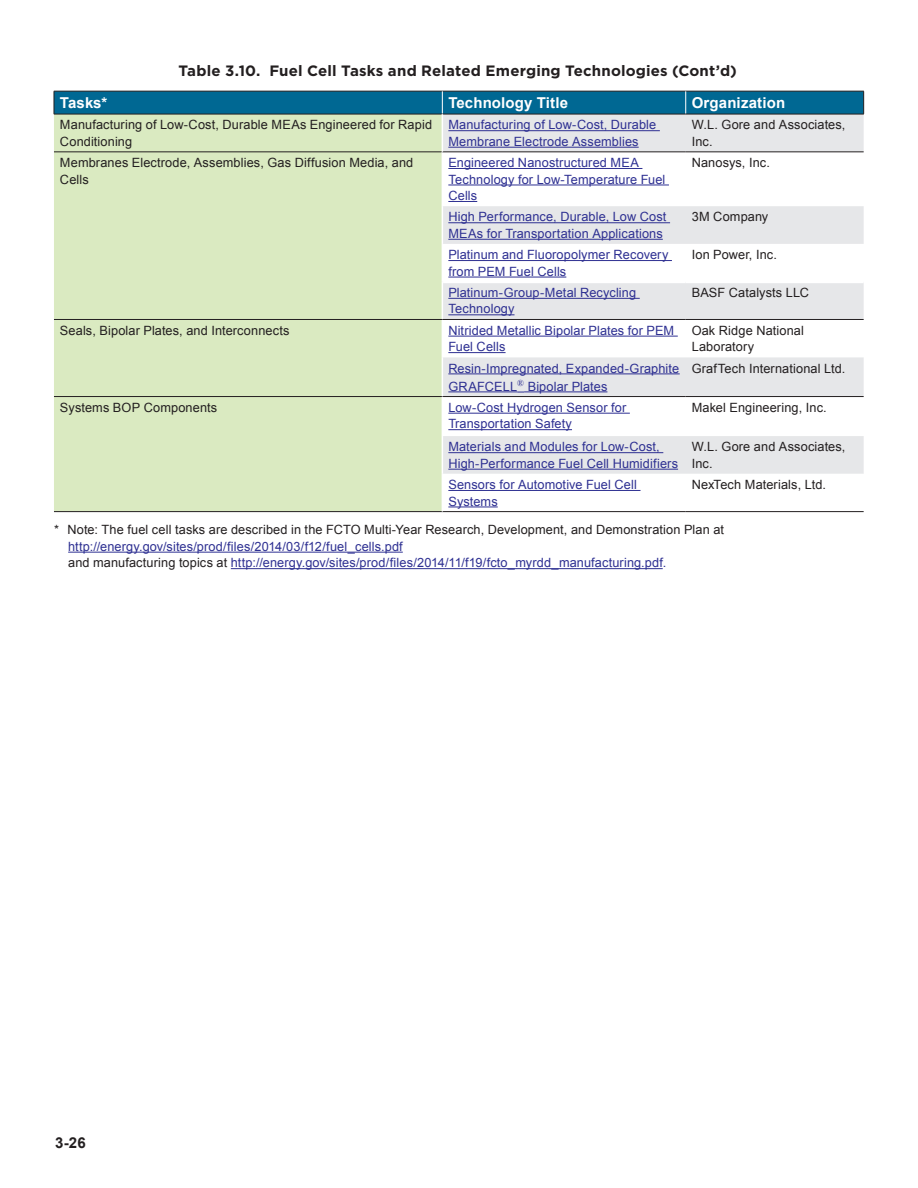
<style>
.page{position:relative;width:918px;height:1188px;background:#fff}
.page>*{position:absolute;margin:0;border:0;box-sizing:border-box;transform-origin:0 0}
.figure_text{font:700 15px "Gotham";letter-spacing:.01em;color:#231f20}
.table_header{font:700 15px "Arial";letter-spacing:.01em;color:#fff}
.t1{font:700 15px "Arial";color:#231f20}
.figure_text-2{font:12.75px/16.5px "Arial";letter-spacing:.01em;color:#2e3092}
.figure_text-3{font:12.75px/16.5px "Arial";letter-spacing:.01em;color:#231f20}
.description_text{font:12.75px "Arial";letter-spacing:.01em;color:#2e3092}
.description_text-2{font:12.75px "Arial";letter-spacing:.01em;color:#231f20}
.s1{color:#231f20}
</style>
<div class="page">
<hr style="left:68px;top:552px;width:335px;height:1px;background:#2e3092">
<hr style="left:231px;top:568px;width:432px;height:1px;background:#2e3092">
<div style="left:54px;top:115px;width:388px;height:396px;background:#daeac1"></div>
<div style="left:443px;top:115px;width:421px;height:37px;background:#e6e7e9"></div>
<svg style="left:443px;top:168px;width:421px;height:340px"></svg>
<svg style="left:54px;top:91px;width:810px;height:23px;background:#02658d"></svg>
<hr style="left:54px;top:114px;width:388px;height:1px;background:#231f20">
<hr style="left:442px;top:114px;width:244px;height:1px;background:#231f20">
<hr style="left:686px;top:114px;width:178px;height:1px;background:#231f20">
<hr style="left:443px;top:280px;width:243px;height:3px;background:#fff">
<hr style="left:686px;top:280px;width:178px;height:3px;background:#fff">
<hr style="left:54px;top:396px;width:388px;height:1px;background:#231f20">
<hr style="left:54px;top:511px;width:388px;height:1px;background:#231f20">
<hr style="left:54px;top:152px;width:388px;height:1px;background:#231f20">
<hr style="left:54px;top:319px;width:388px;height:1px;background:#231f20">
<hr style="left:442px;top:152px;width:244px;height:1px;background:#231f20">
<hr style="left:686px;top:152px;width:178px;height:1px;background:#231f20">
<hr style="left:442px;top:396px;width:244px;height:1px;background:#231f20">
<hr style="left:686px;top:396px;width:178px;height:1px;background:#231f20">
<hr style="left:442px;top:114px;width:1px;height:38px;background:#fff">
<hr style="left:442px;top:511px;width:244px;height:1px;background:#231f20">
<hr style="left:686px;top:511px;width:178px;height:1px;background:#231f20">
<hr style="left:442px;top:319px;width:244px;height:1px;background:#231f20">
<hr style="left:686px;top:319px;width:178px;height:1px;background:#231f20">
<hr style="left:448px;top:130px;width:212px;height:1px;background:#2e3092">
<hr style="left:448px;top:147px;width:191px;height:1px;background:#2e3092">
<hr style="left:448px;top:168px;width:194px;height:1px;background:#2e3092">
<hr style="left:448px;top:185px;width:221px;height:1px;background:#2e3092">
<svg style="left:448px;top:201px;width:29px;height:1px"></svg>
<hr style="left:448px;top:222px;width:222px;height:1px;background:#2e3092">
<hr style="left:448px;top:239px;width:215px;height:1px;background:#2e3092">
<hr style="left:448px;top:260px;width:224px;height:1px;background:#2e3092">
<hr style="left:448px;top:277px;width:118px;height:1px;background:#2e3092">
<hr style="left:448px;top:298px;width:192px;height:1px;background:#2e3092">
<hr style="left:448px;top:314px;width:67px;height:1px;background:#2e3092">
<hr style="left:448px;top:336px;width:230px;height:1px;background:#2e3092">
<hr style="left:448px;top:352px;width:58px;height:1px;background:#2e3092">
<hr style="left:448px;top:373px;width:232px;height:1px;background:#2e3092">
<hr style="left:448px;top:391px;width:69px;height:1px;background:#2e3092">
<hr style="left:524px;top:391px;width:83px;height:1px;background:#2e3092">
<hr style="left:448px;top:413px;width:182px;height:1px;background:#2e3092">
<hr style="left:448px;top:429px;width:124px;height:1px;background:#2e3092">
<hr style="left:448px;top:452px;width:215px;height:1px;background:#2e3092">
<hr style="left:448px;top:469px;width:230px;height:1px;background:#2e3092">
<hr style="left:448px;top:490px;width:193px;height:1px;background:#2e3092">
<hr style="left:448px;top:506px;width:50px;height:1px;background:#2e3092">
<p class="figure_text" style="left:179px;top:61px;width:560px">Table 3.10. Fuel Cell Tasks and Related Emerging Technologies (Cont’d)</p>
<p class="table_header" style="left:60px;top:93px;width:49px">Tasks*</p>
<p class="table_header" style="left:448px;top:93px;width:121px">Technology Title</p>
<p class="table_header" style="left:692px;top:93px;width:95px">Organization</p>
<p class="figure_text-3" style="left:60px;top:117px;width:374px">Manufacturing of Low-Cost, Durable MEAs Engineered for Rapid<br>Conditioning</p>
<p class="figure_text-2" style="left:448px;top:117px;width:209px">Manufacturing of Low-Cost, Durable<br>Membrane Electrode Assemblies</p>
<p class="figure_text-3" style="left:692px;top:117px;width:155px">W.L. Gore and Associates,<br>Inc.</p>
<p class="figure_text-3" style="left:60px;top:155px;width:355px">Membranes Electrode, Assemblies, Gas Diffusion Media, and<br>Cells</p>
<p class="figure_text-2" style="left:448px;top:155px;width:219px">Engineered Nanostructured MEA<br>Technology for Low-Temperature Fuel<br>Cells</p>
<p class="figure_text-3" style="left:692px;top:155px;width:80px">Nanosys, Inc.</p>
<p class="figure_text-2" style="left:448px;top:209px;width:220px">High Performance, Durable, Low Cost<br>MEAs for Transportation Applications</p>
<p class="figure_text-3" style="left:692px;top:209px;width:78px">3M Company</p>
<p class="figure_text-2" style="left:448px;top:247px;width:222px">Platinum and Fluoropolymer Recovery from PEM Fuel Cells</p>
<p class="figure_text-3" style="left:692px;top:247px;width:87px">Ion Power, Inc.</p>
<p class="figure_text-2" style="left:448px;top:284px;width:189px">Platinum-Group-Metal Recycling<br>Technology</p>
<p class="figure_text-3" style="left:692px;top:284px;width:119px">BASF Catalysts LLC</p>
<p class="figure_text-3" style="left:60px;top:322px;width:231px">Seals, Bipolar Plates, and Interconnects</p>
<p class="figure_text-2" style="left:448px;top:322px;width:227px">Nitrided Metallic Bipolar Plates for PEM<br>Fuel Cells</p>
<p class="figure_text-3" style="left:692px;top:322px;width:114px">Oak Ridge National<br>Laboratory</p>
<p class="figure_text-2" style="left:448px;top:359px;width:232px;line-height:18px">Resin-Impregnated, Expanded-Graphite<br>GRAFCELL<sup>®</sup> Bipolar Plates</p>
<p class="figure_text-3" style="left:692px;top:360px;width:155px">GrafTech International Ltd.</p>
<p class="figure_text-3" style="left:60px;top:399px;width:159px">Systems BOP Components</p>
<p class="figure_text-2" style="left:448px;top:399px;width:179px">Low-Cost Hydrogen Sensor for<br>Transportation Safety</p>
<p class="figure_text-3" style="left:692px;top:399px;width:137px">Makel Engineering, Inc.</p>
<p class="figure_text-2" style="left:448px;top:439px;width:231px">Materials and Modules for Low-Cost,<br>High-Performance Fuel Cell Humidifiers</p>
<p class="figure_text-3" style="left:692px;top:439px;width:155px">W.L. Gore and Associates,<br>Inc.</p>
<p class="figure_text-2" style="left:448px;top:477px;width:190px">Sensors for Automotive Fuel Cell<br>Systems</p>
<p class="figure_text-3" style="left:692px;top:477px;width:136px">NexTech Materials, Ltd.</p>
<p class="description_text-2" style="left:54px;top:521px;width:672px">* Note: The fuel cell tasks are described in the FCTO Multi-Year Research, Development, and Demonstration Plan at</p>
<p class="description_text" style="left:68px;top:538px;width:336px">http://energy.gov/sites/prod/files/2014/03/f12/fuel_cells.pdf</p>
<p class="description_text" style="left:68px;top:554px;width:600px"><span class="s1">and manufacturing topics at</span> http://energy.gov/sites/prod/files/2014/11/f19/fcto_myrdd_manufacturing.pdf.</p>
<p class="t1" style="left:55px;top:1132px;width:32px">3-26</p>
</div>
